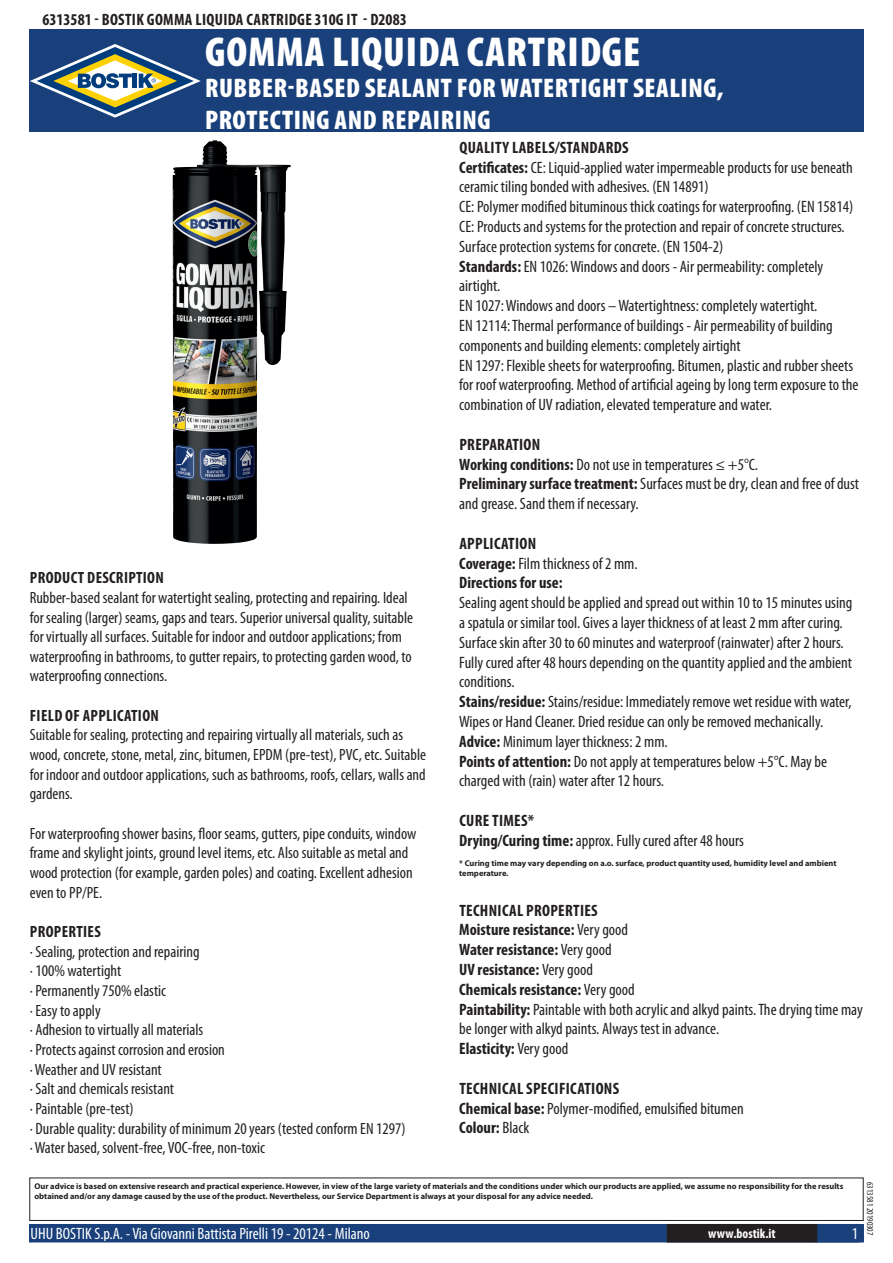
<style>
.page{position:relative;width:893px;height:1263px;background:#fff}
.page>*{position:absolute;margin:0;border:0;box-sizing:border-box;transform-origin:0 0}
.t1{font:900 condensed 42px "Myriad Pro";letter-spacing:.02em;color:#fff}
.t2{font:900 condensed 27px/32.4px "Myriad Pro";letter-spacing:.02em;color:#fff}
.t3{font:condensed 16.5px/19.8px "Myriad Pro";color:#231f20}
.t4{font:700 condensed 16.5px/19.8px "Myriad Pro";letter-spacing:.02em;color:#231f20}
.t5{font:condensed 16.5px "Myriad Pro";color:#fff}
.t6{font:condensed 16.35px/19.6px "Myriad Pro";color:#231f20}
.t7{font:700 condensed 16.35px "Myriad Pro";letter-spacing:.02em;color:#231f20}
.t8{font:700 condensed 13.5px "Myriad Pro";color:#fff}
.t9{font:condensed 9px "Myriad Pro";color:#231f20}
.t10{font:700 8.4px/10.1px "Myriad Pro";color:#231f20}
.s1{font-weight:700}
.s2{font-weight:400}
</style>
<div class="page">
<div style="left:30px;top:1225px;width:833px;height:17px;background:#19407a"></div>
<div style="left:29px;top:1224px;width:835px;height:18px;border:2px solid #19407a"></div>
<div style="left:816px;top:1224px;width:44px;height:18px;border:2px solid #19407a"></div>
<div style="left:668px;top:1225px;width:148px;height:17px;background:#231f20"></div>
<div style="left:667px;top:1224px;width:150px;height:18px;border:2px solid #231f20"></div>
<div style="left:29px;top:1177px;width:835px;height:44px;border:1px solid #231f20"></div>
<div style="left:30px;top:30px;width:834px;height:102px;background:#19407a"></div>
<svg style="left:30px;top:44px;width:171px;height:74px"></svg>
<img style="left:172px;top:140px;width:119px;height:404px">
<p class="t4" style="left:43px;top:9px;width:366px">6313581 - Bostik Gomma Liquida Cartridge 310g IT - D2083</p>
<h1 class="t1" style="left:205px;top:25px;width:437px">GOMMA LIQUIDA CARTRIDGE</h1>
<h2 class="t2" style="left:205px;top:71px;width:520px">RUBBER-BASED SEALANT FOR WATERTIGHT SEALING,<br>PROTECTING AND REPAIRING</h2>
<p class="t7" style="left:30px;top:567px;width:136px">Product description</p>
<p class="t6" style="left:30px;top:587px;width:385px">Rubber-based sealant for watertight sealing, protecting and repairing. Ideal for sealing (larger) seams, gaps and tears. Superior universal quality, suitable for virtually all surfaces. Suitable for indoor and outdoor applications; from waterproofing in bathrooms, to gutter repairs, to protecting garden wood, to waterproofing connections.</p>
<p class="t7" style="left:30px;top:705px;width:131px">Field of application</p>
<p class="t6" style="left:30px;top:725px;width:398px">Suitable for sealing, protecting and repairing virtually all materials, such as wood, concrete, stone, metal, zinc, bitumen, EPDM (pre-test), PVC, etc. Suitable for indoor and outdoor applications, such as bathrooms, roofs, cellars, walls and gardens.</p>
<p class="t6" style="left:30px;top:823px;width:388px">For waterproofing shower basins, floor seams, gutters, pipe conduits, window frame and skylight joints, ground level items, etc. Also suitable as metal and wood protection (for example, garden poles) and coating. Excellent adhesion even to PP/PE.</p>
<p class="t7" style="left:30px;top:921px;width:72px">Properties</p>
<p class="t6" style="left:30px;top:941px;width:377px">· Sealing, protection and repairing<br>· 100% watertight<br>· Permanently 750% elastic<br>· Easy to apply<br>· Adhesion to virtually all materials<br>· Protects against corrosion and erosion<br>· Weather and UV resistant<br>· Salt and chemicals resistant<br>· Paintable (pre-test)<br>· Durable quality: durability of minimum 20 years (tested conform EN 1297) · Water based, solvent-free, VOC-free, non-toxic</p>
<p class="t3" style="left:459px;top:137px;width:401px"><span class="s1">Quality labels/Standards<br>Certificates:</span> CE: Liquid-applied water impermeable products for use beneath ceramic tiling bonded with adhesives. (EN 14891)<br>CE: Polymer modified bituminous thick coatings for waterproofing. (EN 15814)<br>CE: Products and systems for the protection and repair of concrete structures.<br>Surface protection systems for concrete. (EN 1504-2)<br><span class="s1">Standards:</span> EN 1026: Windows and doors - Air permeability: completely airtight.<br>EN 1027: Windows and doors – Watertightness: completely watertight.<br>EN 12114: Thermal performance of buildings - Air permeability of building components and building elements: completely airtight<br>EN 1297: Flexible sheets for waterproofing. Bitumen, plastic and rubber sheets for roof waterproofing. Method of artificial ageing by long term exposure to the combination of UV radiation, elevated temperature and water.</p>
<p class="t3" style="left:459px;top:434px;width:401px"><span class="s1">Preparation<br>Working conditions:</span> Do not use in temperatures ≤ +5°C.<br><span class="s1">Preliminary surface treatment:</span> Surfaces must be dry, clean and free of dust and grease. Sand them if necessary.</p>
<p class="t4" style="left:459px;top:533px;width:9px">Appl</p>
<p class="t4" style="left:459px;top:533px;width:180px;text-indent:30px">ication<br>Coverage: <span class="s2">Film thickness of 2 mm.<br></span>Directions for use:</p>
<p class="t3" style="left:459px;top:593px;width:395px">Sealing agent should be applied and spread out within 10 to 15 minutes using a spatula or similar tool. Gives a layer thickness of at least 2 mm after curing.<br>Surface skin after 30 to 60 minutes and waterproof (rainwater) after 2 hours.<br>Fully cured after 48 hours depending on the quantity applied and the ambient conditions.<br><span class="s1">Stains/residue:</span> Stains/residue: Immediately remove wet residue with water, Wipes or Hand Cleaner. Dried residue can only be removed mechanically.<br><span class="s1">Advice:</span> Minimum layer thickness: 2 mm.<br><span class="s1">Points of attention:</span> Do not apply at temperatures below +5°C. May be charged with (rain) water after 12 hours.</p>
<p class="t3" style="left:459px;top:810px;width:286px"><span class="s1">Cure times*<br>Drying/Curing time:</span> approx. Fully cured after 48 hours</p>
<p class="t10" style="left:459px;top:858px;width:379px">* Curing time may vary depending on a.o. surface, product quantity used, humidity level and ambient temperature.</p>
<p class="t3" style="left:459px;top:900px;width:405px"><span class="s1">Technical properties<br>Moisture resistance:</span> Very good<br><span class="s1">Water resistance:</span> Very good<br><span class="s1">UV resistance:</span> Very good<br><span class="s1">Chemicals resistance:</span> Very good<br><span class="s1">Paintability:</span> Paintable with both acrylic and alkyd paints. The drying time may be longer with alkyd paints. Always test in advance.<br><span class="s1">Elasticity:</span> Very good</p>
<p class="t4" style="left:459px;top:1078px;width:286px">Technical specifications<br>Chemical base: <span class="s2">Polymer-modified, emulsified bitumen<br></span>Colour: <span class="s2">Black</span></p>
<p class="t10" style="left:34px;top:1181px;width:810px">Our advice is based on extensive research and practical experience. However, in view of the large variety of materials and the conditions under which our products are applied, we assume no responsibility for the results obtained and/or any damage caused by the use of the product. Nevertheless, our Service Department is always at your disposal for any advice needed.</p>
<p class="t5" style="left:31px;top:1224px;width:341px">UHU BOSTIK S.p.A. - Via Giovanni Battista Pirelli 19 - 20124 - Milano</p>
<p class="t8" style="left:708px;top:1225px;width:69px">www.bostik.it</p>
<p class="t5" style="left:852px;top:1224px;width:8px">1</p>
<p class="t9" style="left:875px;top:1182px;width:55px;rotate:90deg">6313581 20190307</p>
</div>
